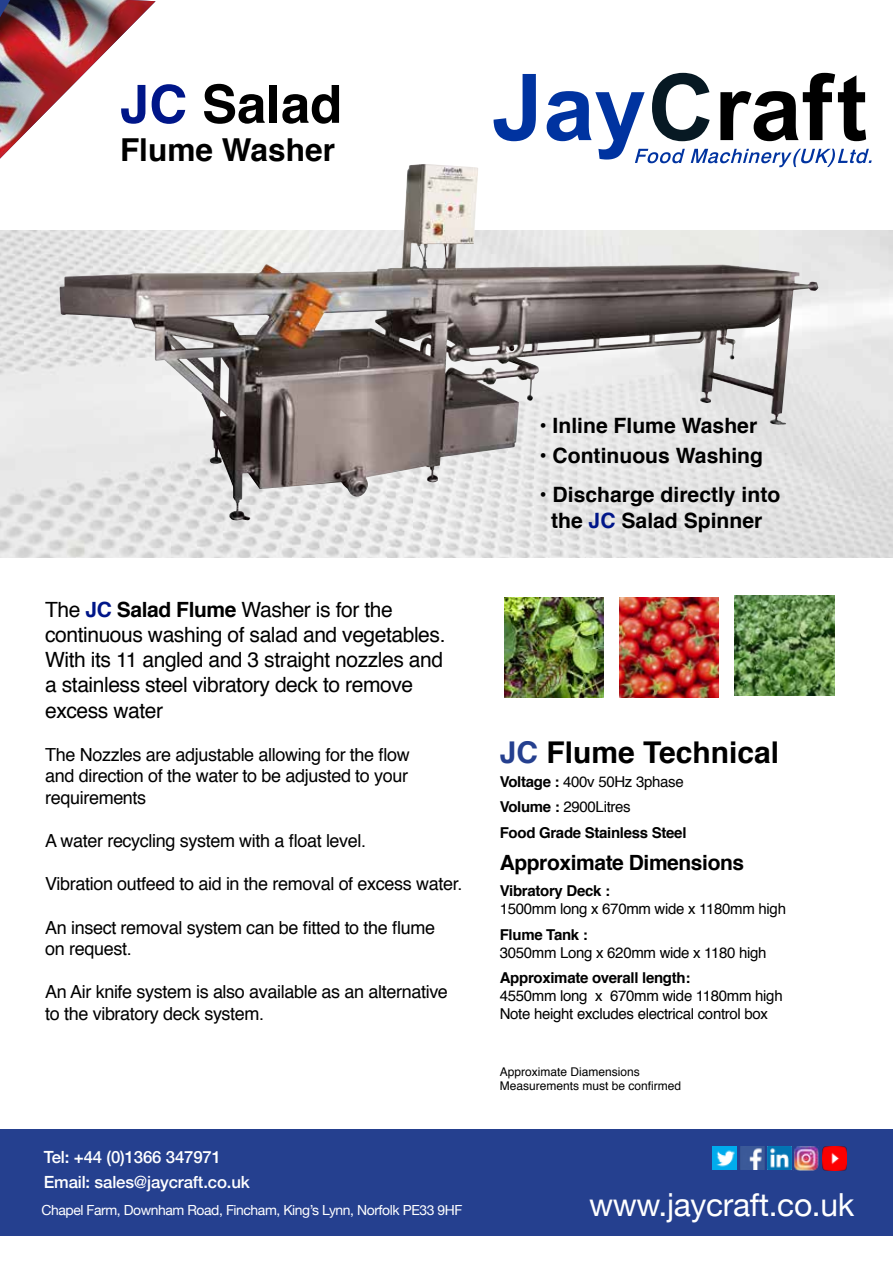
<style>
.page{position:relative;width:893px;height:1263px;background:#fff}
.page>*{position:absolute;margin:0;border:0;box-sizing:border-box;transform-origin:0 0}
.t1{font:700 52.65px "Helvetica";color:#000}
.t2{font:31.8px "Helvetica Neue";letter-spacing:-.01em;color:#fff}
.t3{font:700 31.65px "Helvetica";color:#000}
.t4{font:700 30px "Helvetica";color:#000}
.t5{font:700 21.15px/26.4px "Helvetica";color:#000;text-align:center}
.t6{font:21px/25.2px "Helvetica";letter-spacing:-.02em;color:#000}
.t7{font:700 21px "Helvetica";letter-spacing:-.02em;color:#000}
.t8{font:18px/21.6px "Helvetica";letter-spacing:-.02em;color:#000}
.t9{font:500 16.8px/25.5px "Helvetica Neue";letter-spacing:-.01em;color:#fff}
.t10{font:15px/18px "Helvetica";letter-spacing:-.02em;color:#000}
.t11{font:700 15px/25.5px "Helvetica";letter-spacing:-.02em;color:#000}
.t12{font:13.95px "Helvetica Neue";letter-spacing:-.03em;color:#fff}
.t13{font:12px/14.4px "Helvetica";color:#000}
.s1{color:#001689}
.s2{font-weight:700;color:#001689}
.s3{font-weight:700}
.s4{color:#25408f}
.s5{font-weight:400}
</style>
<div class="page">
<div style="left:0;top:1129px;width:893px;height:107px;background:#25408f"></div>
<img style="left:0;top:230px;width:893px;height:327px">
<img style="left:58px;top:165px;width:729px;height:357px">
<svg style="left:494px;top:74px;width:42px;height:67px"></svg>
<svg style="left:547px;top:73px;width:325px;height:94px"></svg>
<img style="left:0;top:0;width:156px;height:159px">
<img style="left:713px;top:1147px;width:24px;height:23px">
<img style="left:768px;top:1147px;width:23px;height:23px">
<img style="left:741px;top:1147px;width:23px;height:23px">
<img style="left:794px;top:1146px;width:25px;height:25px">
<img style="left:822px;top:1147px;width:24px;height:24px">
<img style="left:504px;top:598px;width:100px;height:99px">
<img style="left:619px;top:598px;width:99px;height:99px">
<img style="left:735px;top:596px;width:99px;height:99px">
<h1 class="t1" style="left:120px;top:62px;width:224px"><span class="s1">JC</span> Salad</h1>
<h3 class="t3" style="left:120px;top:124px;width:216px">Flume Washer</h3>
<p class="t6" style="left:45px;top:597px;width:402px">The <span class="s2">JC</span> <span class="s3">Salad Flume</span> Washer is for the continuous washing of salad and vegetables.<br>With its 11 angled and 3 straight nozzles and a stainless steel vibratory deck to remove excess water</p>
<p class="t8" style="left:45px;top:744px;width:366px;text-align:justify">The Nozzles are adjustable allowing for the flow and direction of the water to be adjusted to your requirements</p>
<p class="t8" style="left:45px;top:831px;width:322px">A water recycling system with a float level.</p>
<p class="t8" style="left:45px;top:874px;width:419px">Vibration outfeed to aid in the removal of excess water.</p>
<p class="t8" style="left:45px;top:917px;width:391px">An insect removal system can be fitted to the flume on request.</p>
<p class="t8" style="left:45px;top:982px;width:404px">An Air knife system is also available as an alternative to the vibratory deck system.</p>
<p class="t9" style="left:44px;top:1142px;width:207px">Tel: +44 (0)1366 347971<br>Email: sales@jaycraft.co.uk</p>
<p class="t12" style="left:42px;top:1200px;width:422px">Chapel Farm, Downham Road, Fincham, King’s Lynn, Norfolk PE33 9HF</p>
<p class="t5" style="left:539px;top:413px;width:219px">• Inline Flume Washer</p>
<p class="t5" style="left:539px;top:443px;width:225px">• Continuous Washing</p>
<p class="t5" style="left:539px;top:481px;width:242px">• Discharge directly into the <span class="s1">JC</span> Salad Spinner</p>
<h3 class="t4" style="left:500px;top:728px;width:281px"><span class="s4">JC</span> Flume Technical</h3>
<p class="t11" style="left:500px;top:769px;width:188px">Voltage : <span class="s5">400v 50Hz 3phase<br></span>Volume : <span class="s5">2900Litres<br></span>Food Grade Stainless Steel</p>
<p class="t7" style="left:500px;top:846px;width:246px">Approximate Dimensions</p>
<p class="t11" style="left:500px;top:878px;width:112px">Vibratory Deck :</p>
<p class="t10" style="left:500px;top:900px;width:288px">1500mm long x 670mm wide x 1180mm high</p>
<p class="t11" style="left:500px;top:922px;width:90px">Flume Tank :</p>
<p class="t10" style="left:500px;top:944px;width:268px">3050mm Long x 620mm wide x 1180 high</p>
<p class="t11" style="left:500px;top:965px;width:192px">Approximate overall length:</p>
<p class="t10" style="left:500px;top:987px;width:284px">4550mm long x 670mm wide 1180mm high<br>Note height excludes electrical control box</p>
<p class="t13" style="left:500px;top:1065px;width:183px">Approximate Diamensions<br>Measurements must be confirmed</p>
<h2 class="t2" style="left:589px;top:1182px;width:267px">www.jaycraft.co.uk</h2>
</div>
